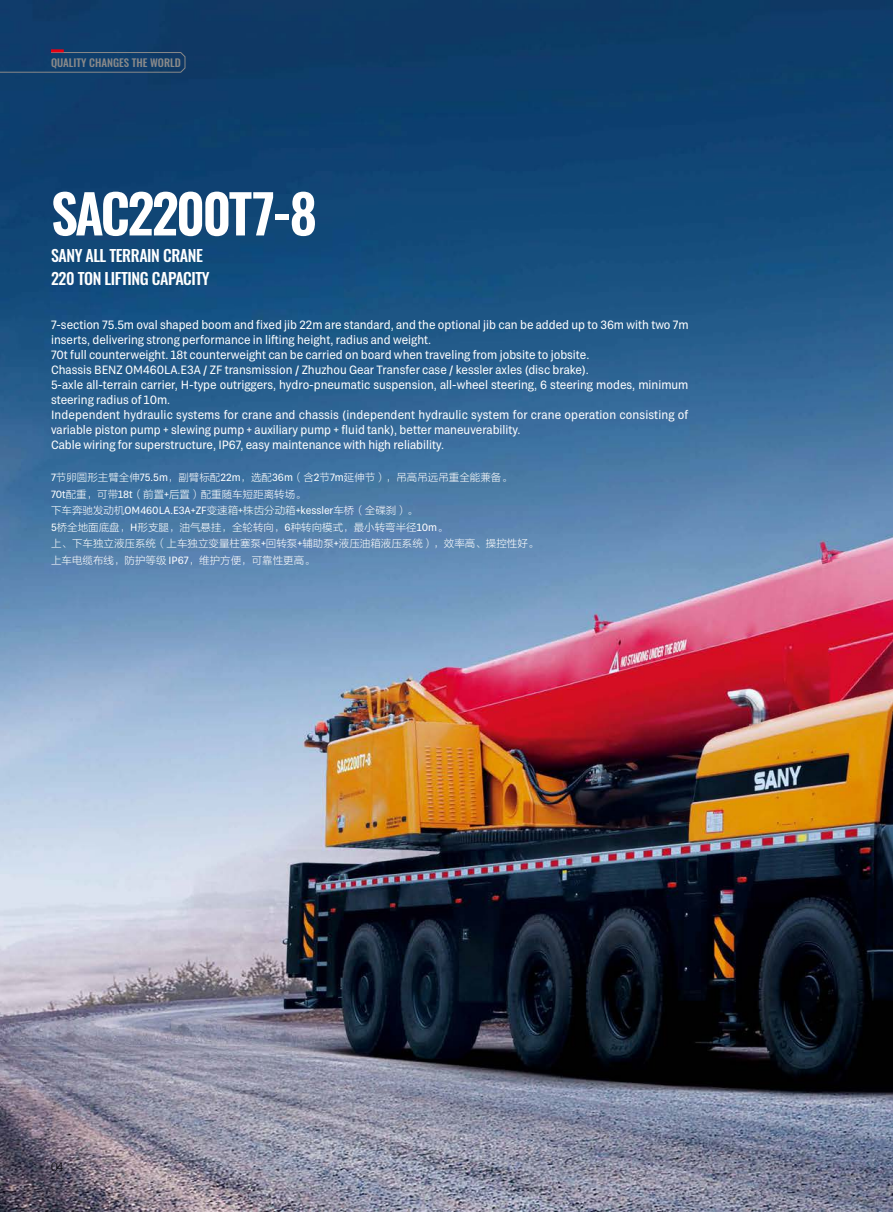
<style>
.page{position:relative;width:893px;height:1212px;background:#fff}
.page>*{position:absolute;margin:0;border:0;box-sizing:border-box;transform-origin:0 0}
.t1{font:600 53.4px "Oswald";letter-spacing:-.05em;color:#fff}
.t2{font:500 16.05px/22.5px "Oswald";letter-spacing:-.025em;color:#fff}
.t3{font:12px/15px "TRY Grtsk Exa";color:#fff}
.t4{font:300 12px "Helvetica Neue";color:#000}
.t5{font:500 10.65px "Oswald";color:#898989}
.t6{font:10.5px/16.5px "FZLTKHK GBK1 0";color:#fff}
.s1{font-family:"TRY Grtsk Exa"}
</style>
<div class="page">
<img style="left:0;top:0;width:893px;height:1212px">
<svg style="left:0;top:49px;width:185px;height:24px;background:#19416b"></svg>
<p class="t5" style="left:51px;top:53px;width:131px">QUALITY CHANGES THE WORLD</p>
<h1 class="t1" style="left:51px;top:166px;width:268px">SAC2200T7-8</h1>
<h2 class="t2" style="left:51px;top:243px;width:160px">SANY ALL TERRAIN CRANE<br>220 TON LIFTING CAPACITY</h2>
<p class="t3" style="left:51px;top:317px;width:639px">7-section 75.5m oval shaped boom and fixed jib 22m are standard, and the optional jib can be added up to 36m with two 7m inserts, delivering strong performance in lifting height, radius and weight.<br>70t full counterweight. 18t counterweight can be carried on board when traveling from jobsite to jobsite.<br>Chassis BENZ OM460LA.E3A / ZF transmission / Zhuzhou Gear Transfer case / kessler axles (disc brake).<br>5-axle all-terrain carrier, H-type outriggers, hydro-pneumatic suspension, all-wheel steering, 6 steering modes, minimum steering radius of 10m.<br>Independent hydraulic systems for crane and chassis (independent hydraulic system for crane operation consisting of variable piston pump + slewing pump + auxiliary pump + fluid tank), better maneuverability.<br>Cable wiring for superstructure, IP67, easy maintenance with high reliability.</p>
<p class="t6" style="left:51px;top:470px;width:489px"><span class="s1">7</span>节卵圆形主臂全伸<span class="s1">75.5m</span>，副臂标配<span class="s1">22m</span>，选配<span class="s1">36m</span>（含<span class="s1">2</span>节<span class="s1">7m</span>延伸节），吊高吊远吊重全能兼备。<br><span class="s1">70t</span>配重，可带<span class="s1">18t</span>（前置<span class="s1">+</span>后置）配重随车短距离转场。<br>下车奔驰发动机<span class="s1">OM460LA.E3A+ZF</span>变速箱<span class="s1">+</span>株齿分动箱<span class="s1">+kessler</span>车桥（全碟刹）。<br><span class="s1">5</span>桥全地面底盘，<span class="s1">H</span>形支腿，油气悬挂，全轮转向，<span class="s1">6</span>种转向模式，最小转弯半径<span class="s1">10m</span>。<br>上、下车独立液压系统（上车独立变量柱塞泵<span class="s1">+</span>回转泵<span class="s1">+</span>辅助泵<span class="s1">+</span>液压油箱液压系统），效率高、操控性好。上车电缆布线，防护等级 <span class="s1">IP67</span>，维护方便，可靠性更高。</p>
<p class="t4" style="left:51px;top:1157px;width:14px">04</p>
</div>
